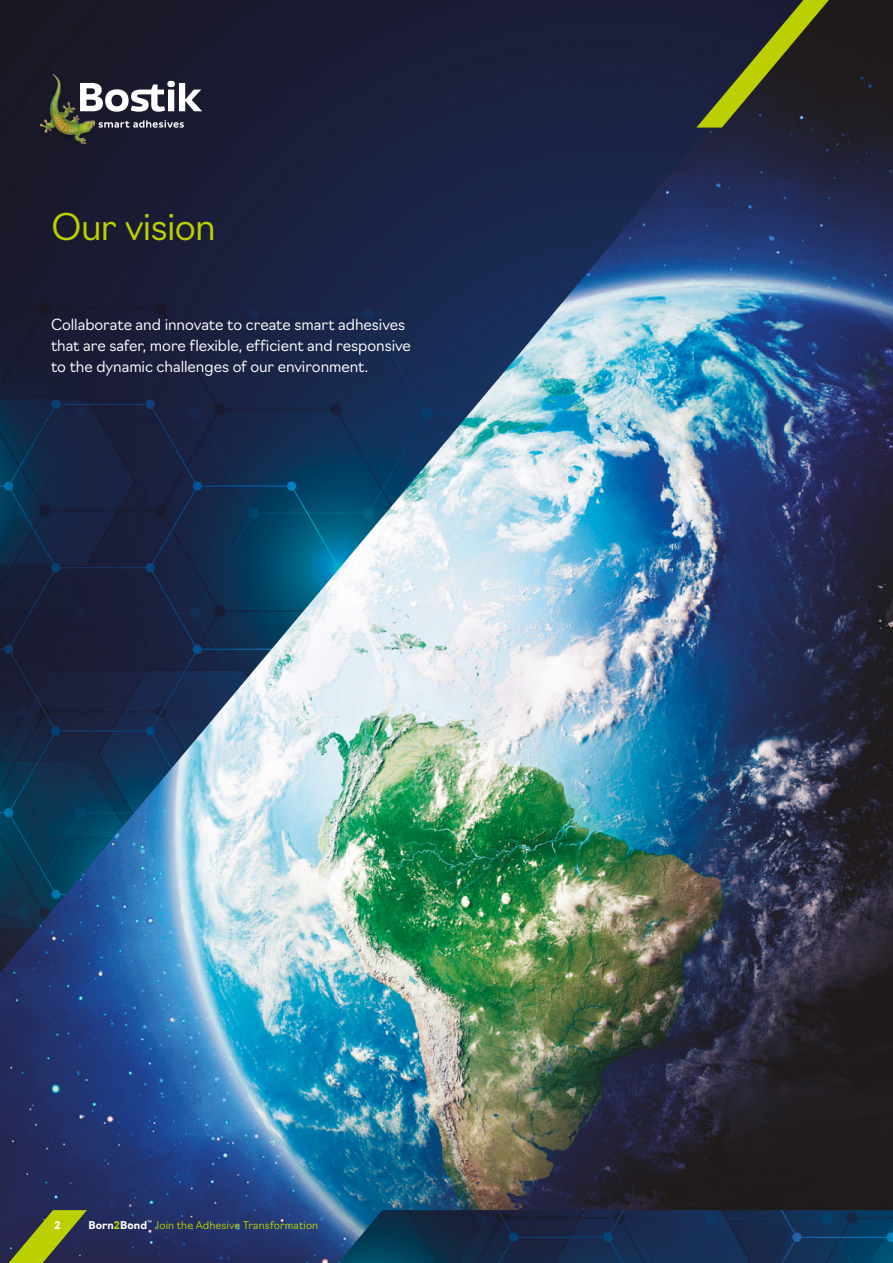
<style>
.page{position:relative;width:893px;height:1263px;background:#fff}
.page>*{position:absolute;margin:0;border:0;box-sizing:border-box;transform-origin:0 0}
.t1{font:300 36px "Navigo";letter-spacing:-.02em;color:#bccf00}
.t2{font:300 15px/21px "Navigo";letter-spacing:-.005em;color:#fff}
.t3{font:300 10.5px "Navigo";letter-spacing:.01em;color:#bccf00}
.t4{font:700 10.5px "Navigo";color:#fff}
.s1{font-weight:700;color:#fff}
.s2{font-weight:700}
</style>
<div class="page">
<img style="left:0;top:0;width:893px;height:1263px">
<img style="left:0;top:0;width:816px;height:973px">
<svg style="left:696px;top:0;width:133px;height:128px;background:#3b3f26"></svg>
<img style="left:338px;top:1210px;width:555px;height:53px">
<img style="left:43px;top:72px;width:55px;height:74px">
<img style="left:40px;top:74px;width:55px;height:69px">
<svg style="left:99px;top:120px;width:85px;height:8px"></svg>
<svg style="left:80px;top:81px;width:122px;height:31px"></svg>
<svg style="left:0;top:1210px;width:87px;height:53px;background:#606831"></svg>
<h1 class="t1" style="left:51px;top:198px;width:166px">Our vision</h1>
<p class="t2" style="left:51px;top:313px;width:361px">Collaborate and innovate to create smart adhesives that are safer, more flexible, efficient and responsive to the dynamic challenges of our environment.</p>
<p class="t4" style="left:55px;top:1217px;width:8px">2</p>
<p class="t3" style="left:88px;top:1217px;width:231px"><span class="s1">Born</span><span class="s2">2</span><span class="s1">Bond</span><sup>™</sup> Join the Adhesive Transformation</p>
</div>
